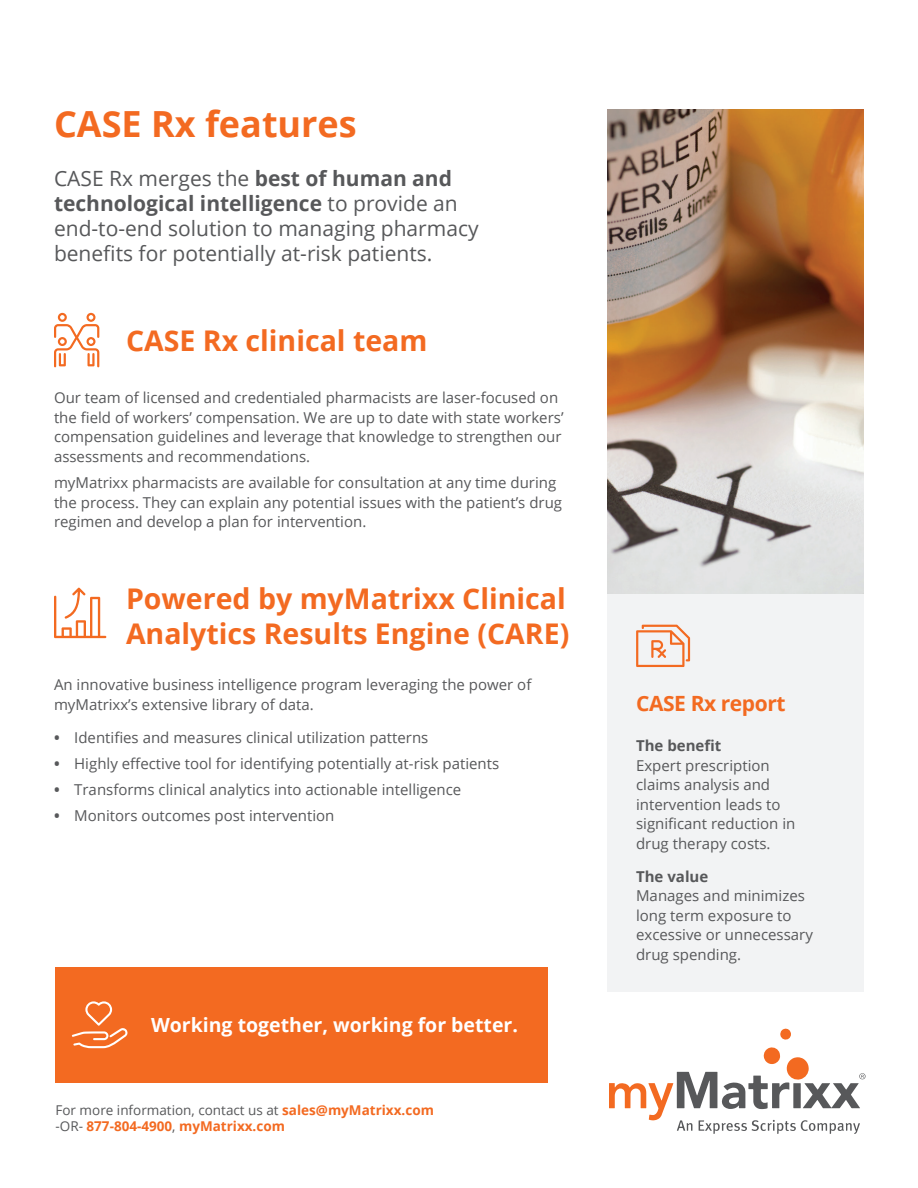
<style>
.page{position:relative;width:918px;height:1188px;background:#fff}
.page>*{position:absolute;margin:0;border:0;box-sizing:border-box;transform-origin:0 0}
.t1{font:700 36px "Open Sans";color:#f36a21}
.t2{font:700 28.5px/34.2px "Open Sans";color:#f36a21}
.t3{font:21px/25.2px "Open Sans";color:#57585a}
.t4{font:700 21px "Open Sans";letter-spacing:-.02em;color:#f36a21}
.t5{font:700 19.5px "Open Sans";color:#fff}
.t6{font:15px/19.5px "Open Sans";color:#57585a}
.t7{font:13.5px "Open Sans";color:#57585a}
.t8{font:700 13.5px "Open Sans";color:#f36a21}
.s1{font-weight:700}
.s2{font-weight:700;color:#f36a21}
.s3{font-weight:400;color:#57585a}
</style>
<div class="page">
<svg style="left:780px;top:1029px;width:11px;height:11px"></svg>
<svg style="left:609px;top:1047px;width:257px;height:87px"></svg>
<div style="left:56px;top:967px;width:492px;height:115px;background:#f36a21"></div>
<svg style="left:72px;top:1001px;width:56px;height:47px"></svg>
<div style="left:608px;top:109px;width:256px;height:883px;background:#f2f3f4"></div>
<svg style="left:54px;top:588px;width:52px;height:50px"></svg>
<img style="left:608px;top:109px;width:256px;height:485px">
<svg style="left:54px;top:313px;width:45px;height:54px"></svg>
<svg style="left:636px;top:625px;width:54px;height:42px"></svg>
<p class="t1" style="left:54px;top:98px;width:304px">CASE Rx features</p>
<p class="t3" style="left:54px;top:165px;width:426px">CASE Rx merges the <span class="s1">best of human and technological intelligence</span> to provide an end-to-end solution to managing pharmacy benefits for potentially at-risk patients.</p>
<p class="t2" style="left:126px;top:323px;width:303px">CASE Rx clinical team</p>
<p class="t6" style="left:54px;top:388px;width:511px">Our team of licensed and credentialed pharmacists are laser-focused on the field of workers’ compensation. We are up to date with state workers’ compensation guidelines and leverage that knowledge to strengthen our assessments and recommendations.</p>
<p class="t6" style="left:54px;top:473px;width:510px">myMatrixx pharmacists are available for consultation at any time during the process. They can explain any potential issues with the patient’s drug regimen and develop a plan for intervention.</p>
<p class="t2" style="left:126px;top:581px;width:445px">Powered by myMatrixx Clinical<br>Analytics Results Engine (CARE)</p>
<p class="t6" style="left:54px;top:674px;width:479px">An innovative business intelligence program leveraging the power of myMatrixx’s extensive library of data.</p>
<p class="t6" style="left:54px;top:727px;width:376px"><span class="s1">•</span> Identifies and measures clinical utilization patterns</p>
<p class="t6" style="left:54px;top:753px;width:447px"><span class="s1">•</span> Highly effective tool for identifying potentially at-risk patients</p>
<p class="t6" style="left:54px;top:779px;width:409px"><span class="s1">•</span> Transforms clinical analytics into actionable intelligence</p>
<p class="t6" style="left:54px;top:806px;width:282px"><span class="s1">•</span> Monitors outcomes post intervention</p>
<p class="t5" style="left:151px;top:1011px;width:368px">Working together, working for better.</p>
<p class="t7" style="left:56px;top:1101px;width:380px">For more information, contact us at <span class="s2">sales@myMatrixx.com</span></p>
<p class="t8" style="left:56px;top:1117px;width:231px"><span class="s3">-OR-</span> 877-804-4900<span class="s3">,</span> myMatrixx.com</p>
<p class="t4" style="left:636px;top:689px;width:151px">CASE Rx report</p>
<p class="t6" style="left:636px;top:736px;width:161px"><span class="s1">The benefit<br></span>Expert prescription claims analysis and intervention leads to significant reduction in drug therapy costs.</p>
<p class="t6" style="left:636px;top:866px;width:178px"><span class="s1">The value<br></span>Manages and minimizes long term exposure to excessive or unnecessary drug spending.</p>
</div>
